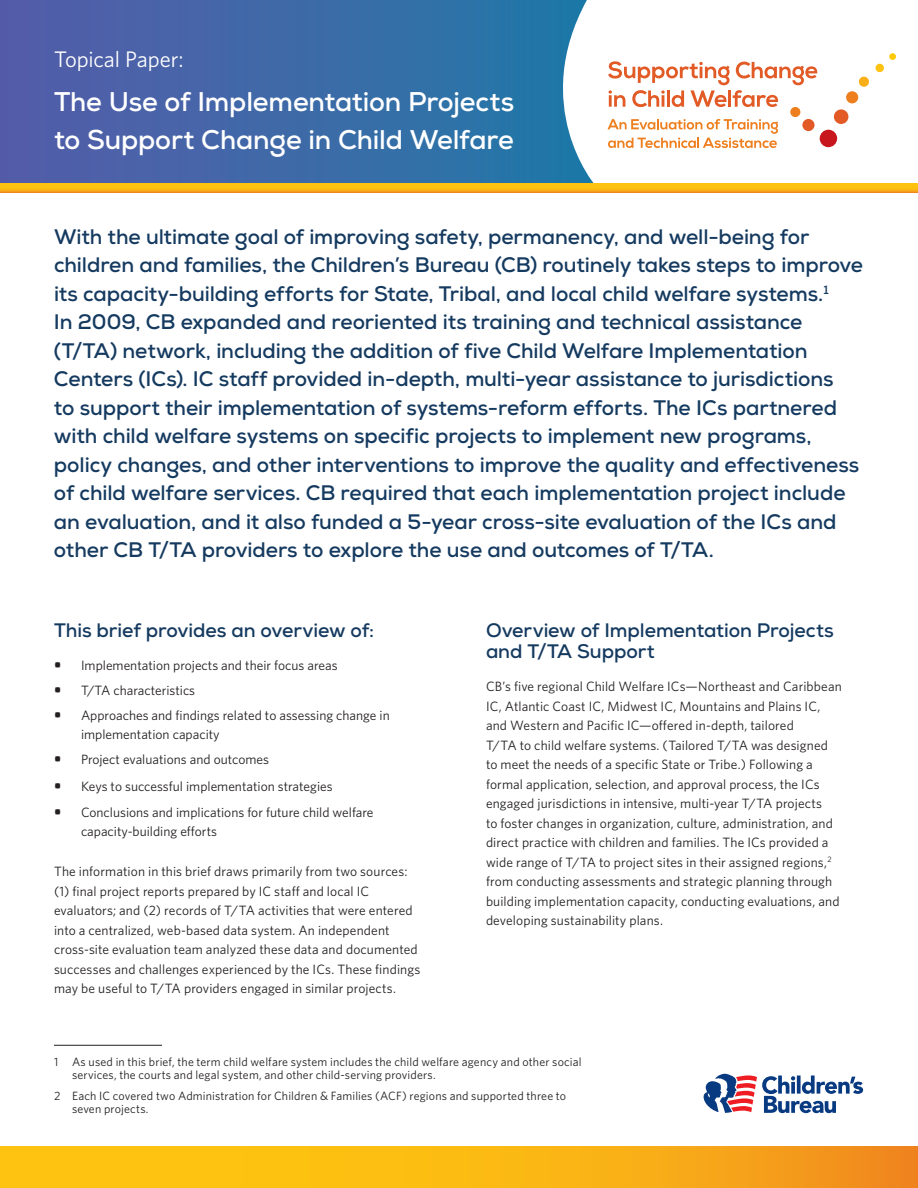
<style>
.page{position:relative;width:918px;height:1188px;background:#fff}
.page>*{position:absolute;margin:0;border:0;box-sizing:border-box;transform-origin:0 0}
.t1{font:700 27px/37.5px "Nexa";letter-spacing:-.005em;color:#fff}
.t2{font:22.5px "Whitney";letter-spacing:-.005em;color:#fff}
.t3{font:700 21px/28.5px "Nexa";letter-spacing:-.005em;color:#153a60}
.t4{font:700 19.5px/21px "Nexa";letter-spacing:-.005em;color:#153a60}
.t5{font:13.5px/19.5px "Whitney";letter-spacing:.005em;color:#231f20}
.t6{font:700 12.3px "Nexa";color:#153a60}
.t7{font:12px/13.5px "Whitney";letter-spacing:.015em;color:#231f20}
.t8{font:7.8px "Whitney";color:#231f20}
.s1{font-weight:700;font-size:15px}
</style>
<div class="page">
<svg style="left:0;top:1146px;width:918px;height:42px;background:#fab314"></svg>
<svg style="left:0;top:0;width:594px;height:184px;background:#416ca8"></svg>
<svg style="left:0;top:184px;width:918px;height:9px;background:#fab314"></svg>
<div style="left:790px;top:107px;width:10px;height:10px;background:#ee7f1f;border-radius:50%"></div>
<div style="left:802px;top:119px;width:13px;height:12px;background:#e25a25;border-radius:50%"></div>
<div style="left:834px;top:109px;width:15px;height:15px;background:#e25a25;border-radius:50%"></div>
<div style="left:846px;top:91px;width:12px;height:13px;background:#ee7f1f;border-radius:50%"></div>
<div style="left:859px;top:77px;width:10px;height:10px;background:#faaf18;border-radius:50%"></div>
<div style="left:875px;top:64px;width:9px;height:8px;background:#fec210;border-radius:50%"></div>
<div style="left:889px;top:53px;width:7px;height:7px;background:#feca0a;border-radius:50%"></div>
<div style="left:820px;top:130px;width:17px;height:17px;background:#c8161e;border-radius:50%"></div>
<svg style="left:608px;top:61px;width:210px;height:46px"></svg>
<svg style="left:608px;top:119px;width:170px;height:29px"></svg>
<svg style="left:703px;top:1074px;width:160px;height:39px"></svg>
<hr style="left:54px;top:1045px;width:108px;height:1px;background:#231f20">
<h1 class="t2" style="left:54px;top:44px;width:131px">Topical Paper:</h1>
<h1 class="t1" style="left:54px;top:83px;width:462px">The Use of Implementation Projects to Support Change in Child Welfare</h1>
<p class="t3" style="left:54px;top:222px;width:811px">With the ultimate goal of improving safety, permanency, and well-being for children and families, the Children’s Bureau (CB) routinely takes steps to improve its capacity-building efforts for State, Tribal, and local child welfare systems.</p>
<p class="t6" style="left:824px;top:281px;width:7px">1</p>
<p class="t3" style="left:54px;top:307px;width:807px">In 2009, CB expanded and reoriented its training and technical assistance (T/TA) network, including the addition of five Child Welfare Implementation Centers (ICs). IC staff provided in-depth, multi-year assistance to jurisdictions to support their implementation of systems-reform efforts. The ICs partnered with child welfare systems on specific projects to implement new programs, policy changes, and other interventions to improve the quality and effectiveness of child welfare services. CB required that each implementation project include an evaluation, and it also funded a 5-year cross-site evaluation of the ICs and other CB T/TA providers to explore the use and outcomes of T/TA.</p>
<h2 class="t4" style="left:54px;top:620px;width:322px">This brief provides an overview of:</h2>
<p class="t5" style="left:54px;top:655px;width:285px"><span class="s1">•</span> Implementation projects and their focus areas</p>
<p class="t5" style="left:54px;top:680px;width:143px"><span class="s1">•</span> T/TA characteristics</p>
<p class="t5" style="left:81px;top:705px;width:310px;text-indent:-27px"><span class="s1">•</span> Approaches and findings related to assessing change in implementation capacity</p>
<p class="t5" style="left:54px;top:750px;width:217px"><span class="s1">•</span> Project evaluations and outcomes</p>
<p class="t5" style="left:54px;top:776px;width:280px"><span class="s1">•</span> Keys to successful implementation strategies</p>
<p class="t5" style="left:81px;top:802px;width:294px;text-indent:-27px"><span class="s1">•</span> Conclusions and implications for future child welfare capacity-building efforts</p>
<p class="t5" style="left:54px;top:861px;width:368px">The information in this brief draws primarily from two sources: (1) final project reports prepared by IC staff and local IC evaluators; and (2) records of T/TA activities that were entered into a centralized, web-based data system. An independent cross-site evaluation team analyzed these data and documented successes and challenges experienced by the ICs. These findings may be useful to T/TA providers engaged in similar projects.</p>
<h2 class="t4" style="left:486px;top:620px;width:349px">Overview of Implementation Projects and T/TA Support</h2>
<p class="t5" style="left:486px;top:676px;width:357px">CB’s five regional Child Welfare ICs—Northeast and Caribbean IC, Atlantic Coast IC, Midwest IC, Mountains and Plains IC, and Western and Pacific IC—offered in-depth, tailored<br>T/TA to child welfare systems. (Tailored T/TA was designed to meet the needs of a specific State or Tribe.) Following a formal application, selection, and approval process, the ICs engaged jurisdictions in intensive, multi-year T/TA projects<br>to foster changes in organization, culture, administration, and direct practice with children and families. The ICs provided a wide range of T/TA to project sites in their assigned regions,</p>
<p class="t8" style="left:827px;top:854px;width:6px">2</p>
<p class="t5" style="left:486px;top:871px;width:355px">from conducting assessments and strategic planning through building implementation capacity, conducting evaluations, and developing sustainability plans.</p>
<p class="t7" style="left:72px;top:1055px;width:511px;text-indent:-18px">1 As used in this brief, the term child welfare system includes the child welfare agency and other social services, the courts and legal system, and other child-serving providers.</p>
<p class="t7" style="left:72px;top:1088px;width:496px;text-indent:-18px">2 Each IC covered two Administration for Children &amp; Families (ACF) regions and supported three to seven projects.</p>
</div>
